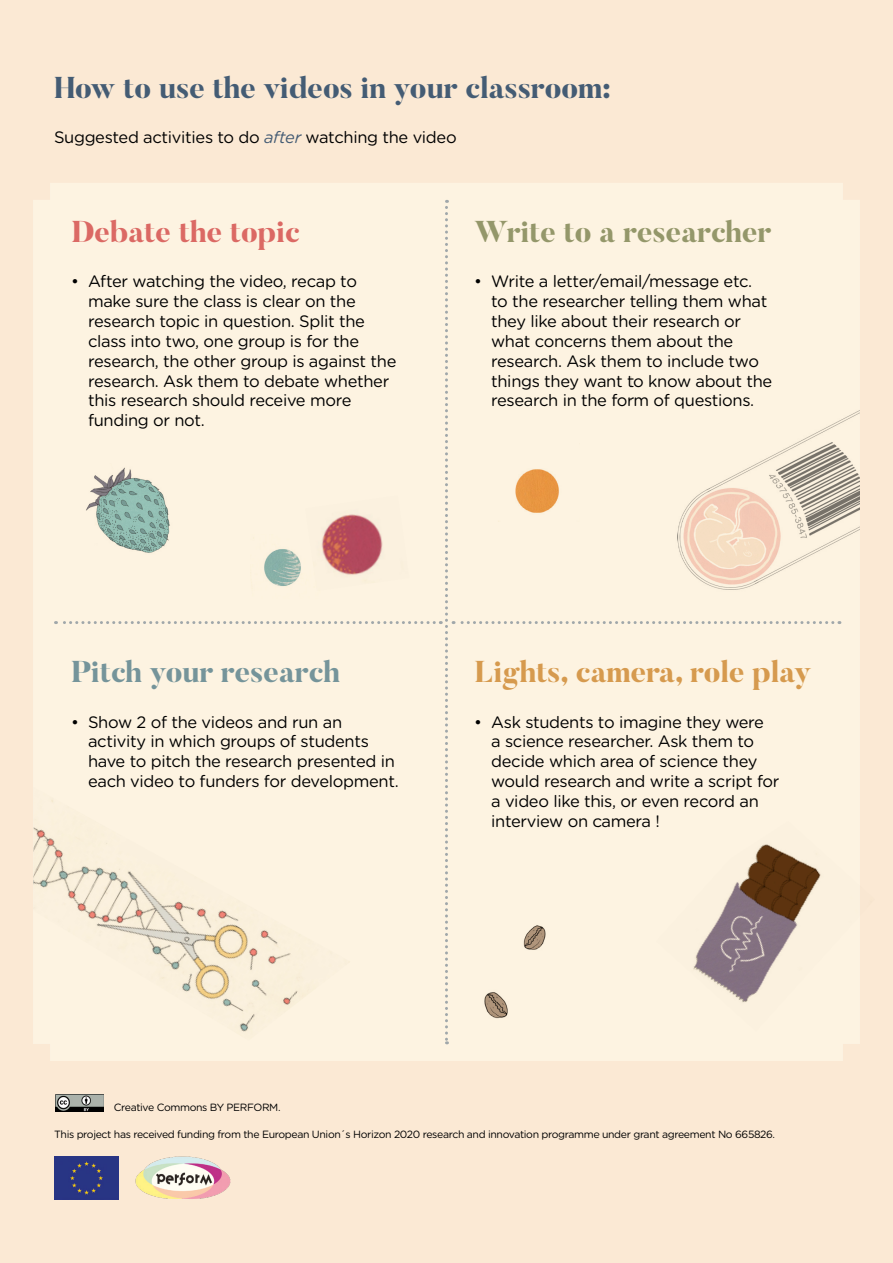
<style>
.page{position:relative;width:893px;height:1263px;background:#fbe9d4}
.page>*{position:absolute;margin:0;border:0;box-sizing:border-box;transform-origin:0 0}
.t1{font:800 30px "Butler";letter-spacing:-.01em;color:#445c74}
.t2{font:800 30px "Butler";letter-spacing:-.01em;color:#d69a4e}
.t3{font:800 30px "Butler";letter-spacing:-.01em;color:#94976a}
.t4{font:800 30px "Butler";letter-spacing:-.01em;color:#75949a}
.t5{font:800 30px "Butler";letter-spacing:-.01em;color:#db6964}
.t6{font:16.5px/19.8px "Gotham Rounded";letter-spacing:-.02em;color:#000}
.t7{font:10.5px "Gotham Rounded";letter-spacing:-.035em;color:#000}
.s1{font-style:italic;color:#445c74}
</style>
<div class="page">
<div style="left:33px;top:183px;width:827px;height:878px;background:#fdf3e1"></div>
<img style="left:55px;top:1095px;width:48px;height:16px">
<img style="left:135px;top:1157px;width:96px;height:42px">
<div style="left:54px;top:1157px;width:64px;height:42px;background:#283584"></div>
<svg style="left:55px;top:621px;width:379px;height:3px"></svg>
<div style="left:440px;top:200px;width:393px;height:844px;background:#fdf3e1"></div>
<img style="left:656px;top:821px;width:219px;height:210px">
<img style="left:633px;top:377px;width:227px;height:220px">
<img style="left:33px;top:787px;width:318px;height:253px">
<img style="left:510px;top:917px;width:54px;height:49px">
<img style="left:467px;top:986px;width:49px;height:41px">
<img style="left:79px;top:463px;width:96px;height:94px">
<img style="left:305px;top:495px;width:104px;height:96px">
<img style="left:251px;top:534px;width:69px;height:65px">
<img style="left:497px;top:444px;width:83px;height:77px">
<h1 class="t1" style="left:54px;top:68px;width:558px">How to use the videos in your classroom:</h1>
<p class="t6" style="left:54px;top:126px;width:404px">Suggested activities to do <span class="s1">after</span> watching the video</p>
<h1 class="t5" style="left:71px;top:213px;width:231px">Debate the topic</h1>
<h1 class="t3" style="left:474px;top:213px;width:299px">Write to a researcher</h1>
<p class="t6" style="left:88px;top:271px;width:310px;text-indent:-17px">• After watching the video, recap to make sure the class is clear on the research topic in question. Split the class into two, one group is for the research, the other group is against the research. Ask them to debate whether this research should receive more funding or not.</p>
<p class="t6" style="left:491px;top:271px;width:283px;text-indent:-17px">• Write a letter/email/message etc. to the researcher telling them what they like about their research or what concerns them about the research. Ask them to include two things they want to know about the research in the form of questions.</p>
<h1 class="t4" style="left:71px;top:653px;width:270px">Pitch your research</h1>
<h1 class="t2" style="left:474px;top:653px;width:339px">Lights, camera, role play</h1>
<p class="t6" style="left:88px;top:711px;width:312px;text-indent:-17px">• Show 2 of the videos and run an activity in which groups of students have to pitch the research presented in each video to funders for development.</p>
<p class="t6" style="left:491px;top:711px;width:290px;text-indent:-17px">• Ask students to imagine they were<br>a science researcher. Ask them to decide which area of science they would research and write a script for a video like this, or even record an interview on camera !</p>
<p class="t7" style="left:114px;top:1099px;width:168px">Creative Commons BY PERFORM.</p>
<p class="t7" style="left:54px;top:1126px;width:722px">This project has received funding from the European Union´s Horizon 2020 research and innovation programme under grant agreement No 665826.</p>
</div>
